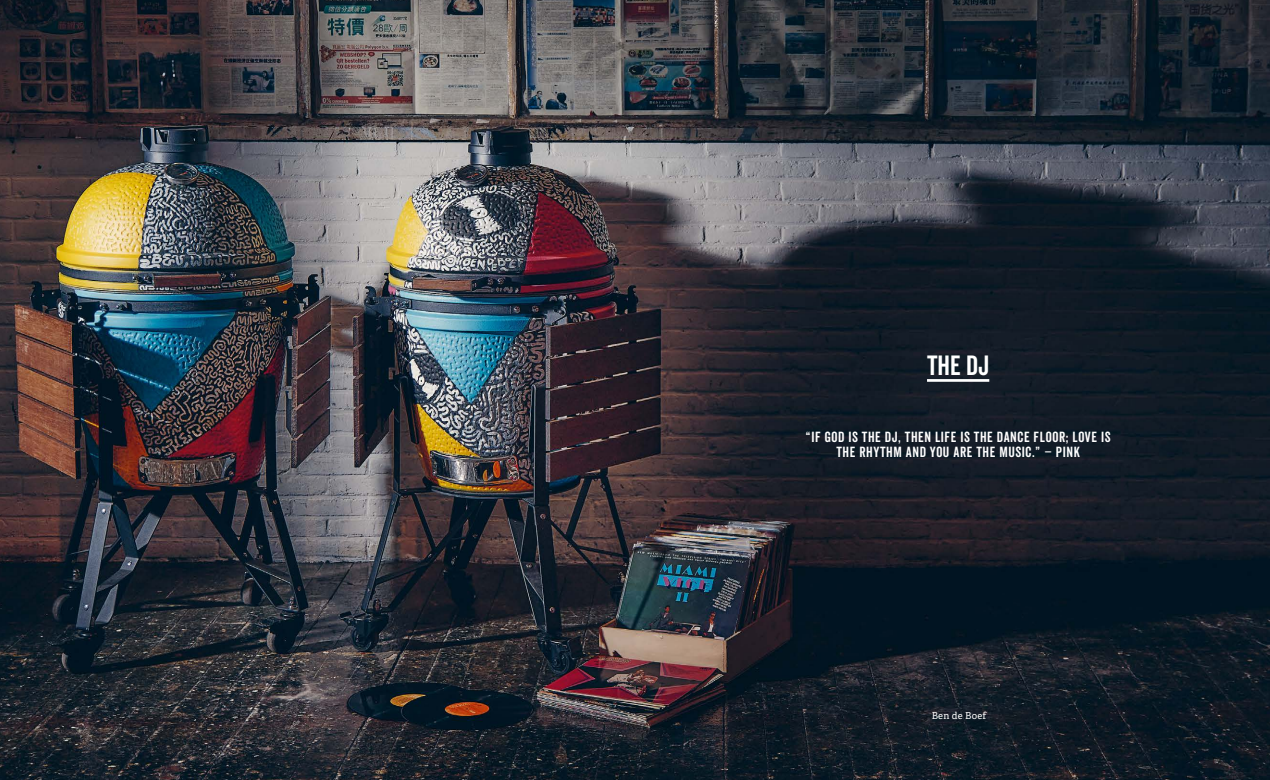
<style>
.page{position:relative;width:1270px;height:780px;background:#fff}
.page>*{position:absolute;margin:0;border:0;box-sizing:border-box;transform-origin:0 0}
.t1{font:27px "Veneer Clean";color:#fff}
.t2{font:14.2px/15px "Veneer Clean";letter-spacing:.04em;color:#fff;text-align:center}
.t3{font:9.6px "Adelle";letter-spacing:.02em;color:#fff}
</style>
<div class="page">
<img style="left:0;top:0;width:1270px;height:780px">
<hr style="left:927px;top:379px;width:62px;height:3px;background:#fff">
<h1 class="t1" style="left:927px;top:349px;width:64px">THE DJ</h1>
<p class="t2" style="left:806px;top:429px;width:307px">“IF GOD IS THE DJ, THEN LIFE IS THE DANCE FLOOR; LOVE IS<br>THE RHYTHM AND YOU ARE THE MUSIC.” – PINK</p>
<p class="t3" style="left:932px;top:709px;width:56px">Ben de Boef</p>
</div>
